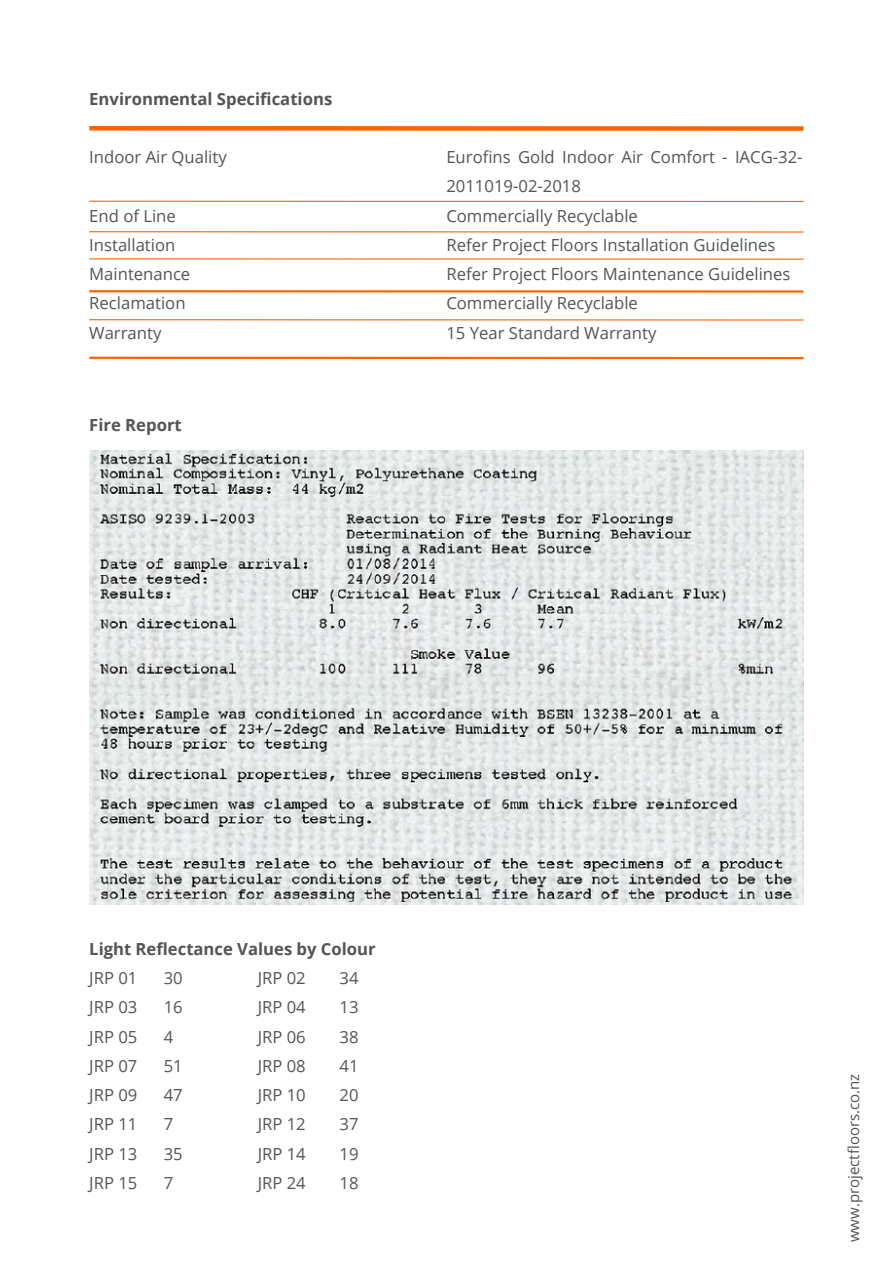
<style>
.page{position:relative;width:893px;height:1264px;background:#fff}
.page>*{position:absolute;margin:0;border:0;box-sizing:border-box;transform-origin:0 0}
.t1{font:16.65px/29.2px "Open Sans";color:#545454}
.t2{font:700 16.65px "Open Sans";color:#545454}
.t3{font:15px "Open Sans";color:#545454}
</style>
<div class="page">
<div style="left:89px;top:126px;width:714px;height:5px;background:#ff6300"></div>
<hr style="left:89px;top:319px;width:714px;height:1px;background:#ff6300">
<hr style="left:89px;top:356px;width:714px;height:3px;background:#ff6300">
<hr style="left:89px;top:290px;width:714px;height:3px;background:#ff6300">
<hr style="left:89px;top:201px;width:714px;height:1px;background:#ff6300">
<hr style="left:89px;top:258px;width:714px;height:2px;background:#ff6300">
<hr style="left:89px;top:231px;width:714px;height:1px;background:#ff6300">
<img style="left:89px;top:451px;width:714px;height:453px">
<p class="t2" style="left:89px;top:87px;width:244px">Environmental Specifications</p>
<p class="t1" style="left:89px;top:142px;width:139px">Indoor Air Quality</p>
<p class="t1" style="left:89px;top:200px;width:103px">End of Line<br>Installation<br>Maintenance<br>Reclamation<br>Warranty</p>
<p class="t2" style="left:89px;top:413px;width:94px">Fire Report</p>
<p class="t1" style="left:446px;top:142px;width:358px">Eurofins Gold Indoor Air Comfort - IACG-32- 2011019-02-2018<br>Commercially Recyclable<br>Refer Project Floors Installation Guidelines Refer Project Floors Maintenance Guidelines Commercially Recyclable<br>15 Year Standard Warranty</p>
<p class="t2" style="left:89px;top:937px;width:288px">Light Reflectance Values by Colour</p>
<p class="t1" style="left:89px;top:963px;width:50px;text-align:justify">JRP 01<br>JRP 03<br>JRP 05<br>JRP 07<br>JRP 09<br>JRP 11<br>JRP 13<br>JRP 15</p>
<p class="t1" style="left:164px;top:963px;width:21px">30<br>16<br>4<br>51<br>47<br>7<br>35<br>7</p>
<p class="t1" style="left:258px;top:963px;width:50px;text-align:justify">JRP 02<br>JRP 04<br>JRP 06<br>JRP 08<br>JRP 10<br>JRP 12<br>JRP 14<br>JRP 24</p>
<p class="t1" style="left:339px;top:963px;width:21px;text-align:justify">34<br>13<br>38<br>41<br>20<br>37<br>19<br>18</p>
<p class="t3" style="left:843px;top:1242px;width:170px;rotate:-90deg">www.projectfloors.co.nz</p>
</div>
